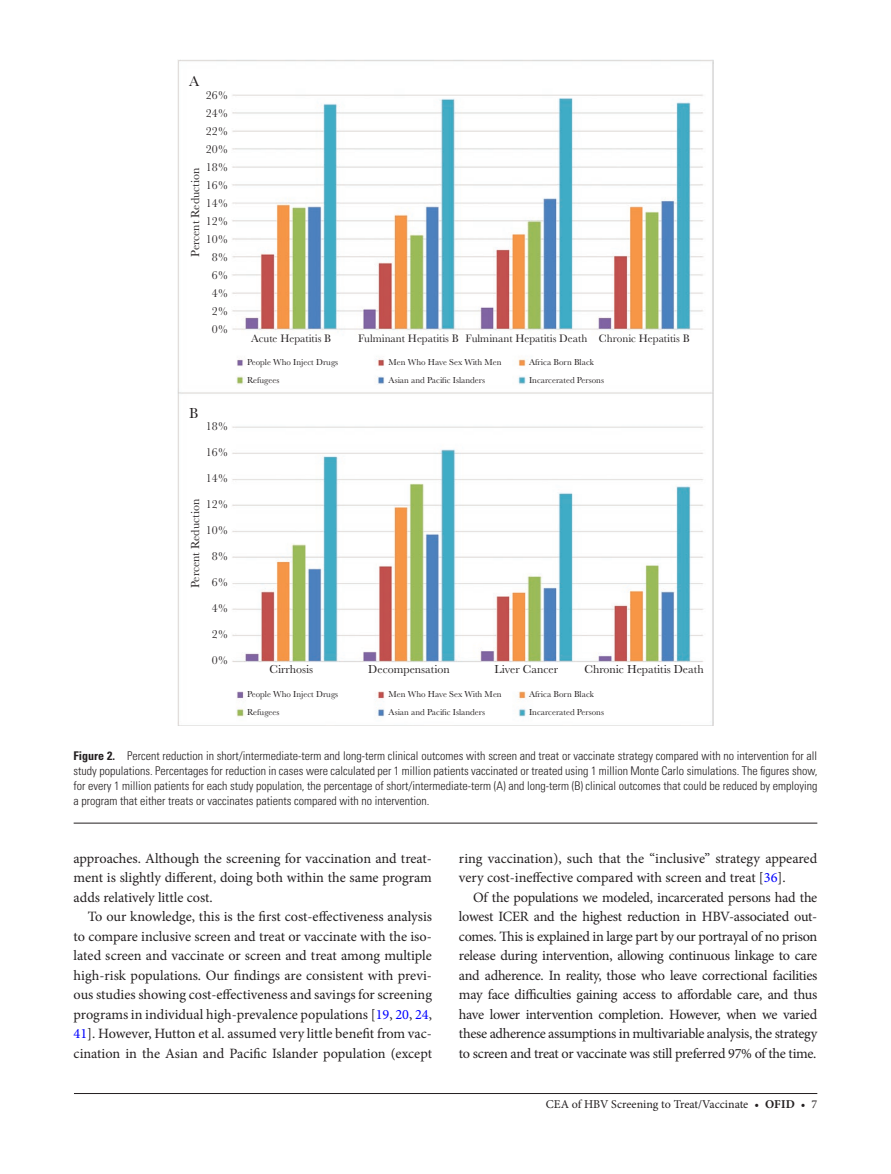
<style>
.page{position:relative;width:891px;height:1174px;background:#fff}
.page>*{position:absolute;margin:0;border:0;box-sizing:border-box;transform-origin:0 0}
.t1{font:15px "Baskerville MT Std";color:#231f20}
.t2{font:14.25px/19.5px "Minion Pro";letter-spacing:-.005em;color:#231f20;text-align:justify}
.t3{font:300 condensed 12px/15px "Univers LT Std";color:#231f20;text-align:justify}
.t4{font:12px/18px "Baskerville MT Std";color:#231f20;text-align:center}
.t5{font:12px "Minion Pro";color:#231f20}
.t6{font:11.25px "Baskerville MT Std";color:#231f20}
.t7{font:9px/17.9px "Baskerville MT Std";color:#231f20}
.s1{font-weight:700}
.s2{color:#00f}
</style>
<div class="page">
<hr style="left:74px;top:1093px;width:743px;height:1px;background:#231f20">
<hr style="left:74px;top:823px;width:743px;height:1px;background:#231f20">
<img style="left:177px;top:59px;width:537px;height:667px">
<p class="t1" style="left:189px;top:73px;width:12px">A</p>
<p class="t4" style="left:206px;top:86px;width:24px">26%</p>
<p class="t4" style="left:206px;top:104px;width:24px">24%<br>22%<br>20%<br>18%<br>16%<br>14%<br>12%<br>10%<br>8%<br>6%<br>4%<br>2%</p>
<p class="t4" style="left:186px;top:257px;width:90px;rotate:-90deg">Percent Reduction</p>
<p class="t4" style="left:212px;top:320px;width:18px">0%</p>
<p class="t1" style="left:189px;top:404px;width:11px">B</p>
<p class="t4" style="left:186px;top:588px;width:90px;rotate:-90deg">Percent Reduction</p>
<p class="t4" style="left:206px;top:413px;width:24px;line-height:26px">18%<br>16%<br>14%<br>12%<br>10%<br>8%<br>6%<br>4%<br>2%<br>0%</p>
<p class="t6" style="left:251px;top:332px;width:82px">Acute Hepatitis B</p>
<p class="t7" style="left:247px;top:353px;width:93px">People Who Inject Drugs<br>Refugees</p>
<p class="t7" style="left:389px;top:353px;width:115px">Men Who Have Sex With Men<br>Asian and Pacific Islanders</p>
<p class="t7" style="left:529px;top:353px;width:77px">Africa Born Black<br>Incarcerated Persons</p>
<p class="t6" style="left:358px;top:332px;width:333px">Fulminant Hepatitis B Fulminant Hepatitis Death Chronic Hepatitis B</p>
<p class="t4" style="left:270px;top:660px;width:45px">Cirrhosis</p>
<p class="t4" style="left:368px;top:660px;width:83px">Decompensation</p>
<p class="t4" style="left:495px;top:660px;width:65px">Liver Cancer</p>
<p class="t4" style="left:584px;top:660px;width:121px">Chronic Hepatitis Death</p>
<p class="t7" style="left:247px;top:685px;width:93px">People Who Inject Drugs<br>Refugees</p>
<p class="t7" style="left:389px;top:685px;width:115px">Men Who Have Sex With Men<br>Asian and Pacific Islanders</p>
<p class="t7" style="left:529px;top:685px;width:77px">Africa Born Black<br>Incarcerated Persons</p>
<p class="t3" style="left:74px;top:748px;width:745px"><span class="s1">Figure 2.</span> Percent reduction in short/intermediate-term and long-term clinical outcomes with screen and treat or vaccinate strategy compared with no intervention for all study populations. Percentages for reduction in cases were calculated per 1 million patients vaccinated or treated using 1 million Monte Carlo simulations. The figures show, for every 1 million patients for each study population, the percentage of short/intermediate-term (A) and long-term (B) clinical outcomes that could be reduced by employing a program that either treats or vaccinates patients compared with no intervention.</p>
<p class="t2" style="left:74px;top:848px;width:360px">approaches. Although the screening for vaccination and treat&shy;ment is slightly different, doing both within the same program adds relatively little cost.</p>
<p class="t2" style="left:74px;top:907px;width:360px;text-indent:14px">To our knowledge, this is the first cost-effectiveness analysis to compare inclusive screen and treat or vaccinate with the iso&shy;lated screen and vaccinate or screen and treat among multiple high-risk populations. Our findings are consistent with previ&shy;ous studies showing cost-effectiveness and savings for screening programs in individual high-prevalence populations [<span class="s2">19</span>, <span class="s2">20</span>, <span class="s2">24</span>, <span class="s2">41</span>]. However, Hutton et al. assumed very little benefit from vac&shy;cination in the Asian and Pacific Islander population (except</p>
<p class="t2" style="left:459px;top:848px;width:360px">ring vaccination), such that the “inclusive” strategy appeared very cost-ineffective compared with screen and treat [<span class="s2">36</span>].</p>
<p class="t2" style="left:459px;top:887px;width:360px;text-indent:14px">Of the populations we modeled, incarcerated persons had the lowest ICER and the highest reduction in HBV-associated out&shy;comes. This is explained in large part by our portrayal of no prison release during intervention, allowing continuous linkage to care and adherence. In reality, those who leave correctional facilities may face difficulties gaining access to affordable care, and thus have lower intervention completion. However, when we varied these adherence assumptions in multivariable analysis, the strategy to screen and treat or vaccinate was still preferred 97% of the time.</p>
<p class="t5" style="left:546px;top:1096px;width:273px">CEA of HBV Screening to Treat/Vaccinate • <span class="s1">ofid</span> • 7</p>
</div>
